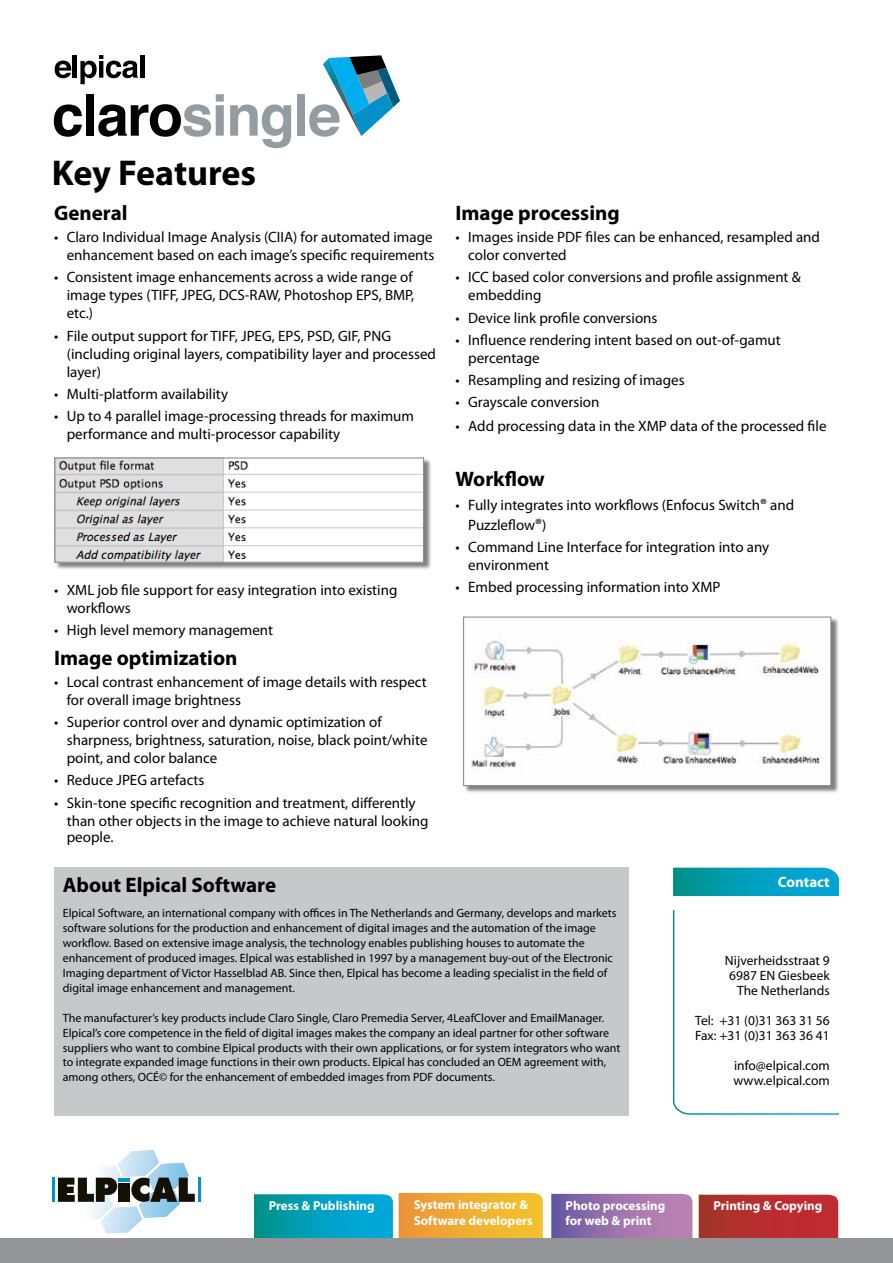
<style>
.page{position:relative;width:893px;height:1263px;background:#fff}
.page>*{position:absolute;margin:0;border:0;box-sizing:border-box;transform-origin:0 0}
.t1{font:700 36px "Myriad Pro";letter-spacing:-.005em;color:#000}
.t2{font:700 21px "Myriad Pro";color:#000}
.t3{font:15px/18px "Myriad Pro";color:#000}
.t4{font:700 15px "Myriad Pro";color:#fff}
.t5{font:13.5px/15px "Myriad Pro";color:#000}
.t6{font:700 12.9px/15.6px "Myriad Pro";color:#fff}
.t7{font:12px/15px "Myriad Pro";color:#000}
.s1{font-size:16.5px}
</style>
<div class="page">
<svg style="left:673px;top:868px;width:166px;height:28px;background:#029eb9"></svg>
<svg style="left:673px;top:910px;width:166px;height:205px"></svg>
<div style="left:54px;top:867px;width:575px;height:248px;background:#c7c8ca"></div>
<svg style="left:54px;top:104px;width:28px;height:33px"></svg>
<div style="left:86px;top:94px;width:8px;height:42px;background:#000"></div>
<svg style="left:98px;top:94px;width:126px;height:43px"></svg>
<svg style="left:230px;top:104px;width:61px;height:44px"></svg>
<div style="left:297px;top:94px;width:8px;height:42px;background:#949ca2"></div>
<svg style="left:309px;top:55px;width:91px;height:82px"></svg>
<svg style="left:55px;top:61px;width:16px;height:17px"></svg>
<hr style="left:73px;top:55px;width:4px;height:23px;background:#000">
<svg style="left:80px;top:55px;width:58px;height:29px"></svg>
<div style="left:140px;top:55px;width:5px;height:23px;background:#000"></div>
<div style="left:55px;top:458px;width:377px;height:113px;background:#000;opacity:.5"></div>
<img style="left:56px;top:459px;width:366px;height:102px">
<div style="left:54px;top:457px;width:370px;height:106px;border:1px solid #808285"></div>
<div style="left:464px;top:617px;width:375px;height:176px;background:#000;opacity:.5"></div>
<img style="left:465px;top:619px;width:364px;height:165px">
<div style="left:463px;top:617px;width:368px;height:169px;border:1px solid #808285"></div>
<svg style="left:699px;top:1195px;width:139px;height:44px;background:#b43031"></svg>
<svg style="left:551px;top:1194px;width:141px;height:45px;background:#9973ab"></svg>
<svg style="left:399px;top:1193px;width:144px;height:46px;background:#edac34"></svg>
<svg style="left:254px;top:1194px;width:139px;height:45px;background:#059fba"></svg>
<div style="left:0;top:1239px;width:893px;height:24px;background:#939598"></div>
<hr style="left:52px;top:1178px;width:3px;height:24px;background:#0093d0">
<hr style="left:198px;top:1178px;width:3px;height:24px;background:#0093d0">
<svg style="left:58px;top:1150px;width:137px;height:83px"></svg>
<h1 class="t1" style="left:52px;top:150px;width:206px">Key Features</h1>
<h2 class="t2" style="left:54px;top:199px;width:75px">General</h2>
<p class="t3" style="left:54px;top:228px;width:382px;text-align:right">• Claro Individual Image Analysis (CIIA) for automated image enhancement based on each image’s specific requirements</p>
<p class="t3" style="left:67px;top:268px;width:349px;text-align:justify;text-indent:-13px">• Consistent image enhancements across a wide range of image types (TIFF, JPEG, DCS-RAW, Photoshop EPS, BMP, etc.)</p>
<p class="t3" style="left:67px;top:326px;width:371px;text-indent:-13px">• File output support for TIFF, JPEG, EPS, PSD, GIF, PNG (including original layers, compatibility layer and processed layer)</p>
<p class="t3" style="left:54px;top:385px;width:176px">• Multi-platform availability</p>
<p class="t3" style="left:67px;top:407px;width:349px;text-indent:-13px">• Up to 4 parallel image-processing threads for maximum performance and multi-processor capability</p>
<p class="t3" style="left:67px;top:581px;width:332px;text-indent:-13px">• XML job file support for easy integration into existing workflows</p>
<p class="t3" style="left:54px;top:621px;width:221px">• High level memory management</p>
<h2 class="t2" style="left:54px;top:644px;width:185px">Image optimization</h2>
<p class="t3" style="left:67px;top:673px;width:361px;text-indent:-13px">• Local contrast enhancement of image details with respect for overall image brightness</p>
<p class="t3" style="left:67px;top:713px;width:362px;text-indent:-13px">• Superior control over and dynamic optimization of sharpness, brightness, saturation, noise, black point/white point, and color balance</p>
<p class="t3" style="left:54px;top:771px;width:152px">• Reduce JPEG artefacts</p>
<p class="t3" style="left:67px;top:793px;width:363px;text-indent:-13px">• Skin-tone specific recognition and treatment, differently than other objects in the image to achieve natural looking</p>
<p class="t3" style="left:67px;top:828px;width:48px">people.</p>
<h2 class="t2" style="left:455px;top:199px;width:166px">Image processing</h2>
<p class="t3" style="left:468px;top:228px;width:353px;text-indent:-13px">• Images inside PDF files can be enhanced, resampled and color converted</p>
<p class="t3" style="left:468px;top:268px;width:334px;text-indent:-13px">• ICC based color conversions and profile assignment &amp; embedding</p>
<p class="t3" style="left:455px;top:308px;width:203px">• Device link profile conversions</p>
<p class="t3" style="left:468px;top:331px;width:314px;text-indent:-13px">• Influence rendering intent based on out-of-gamut percentage</p>
<p class="t3" style="left:455px;top:371px;width:231px">• Resampling and resizing of images</p>
<p class="t3" style="left:455px;top:393px;width:145px">• Grayscale conversion</p>
<p class="t3" style="left:455px;top:417px;width:372px">• Add processing data in the XMP data of the processed file</p>
<h2 class="t2" style="left:455px;top:465px;width:91px">Workflow</h2>
<p class="t3" style="left:468px;top:495px;width:327px;line-height:19.8px;text-indent:-13px">• Fully integrates into workflows (Enfocus Switch<span class="s1">®</span> and<br>Puzzleflow<span class="s1">®</span>)</p>
<p class="t3" style="left:468px;top:538px;width:302px;text-indent:-13px">• Command Line Interface for integration into any environment</p>
<p class="t3" style="left:455px;top:578px;width:267px">• Embed processing information into XMP</p>
<h2 class="t2" style="left:63px;top:871px;width:215px">About Elpical Software</h2>
<p class="t7" style="left:63px;top:905px;width:555px">Elpical Software, an international company with offices in The Netherlands and Germany, develops and markets software solutions for the production and enhancement of digital images and the automation of the image workflow. Based on extensive image analysis, the technology enables publishing houses to automate the enhancement of produced images. Elpical was established in 1997 by a management buy-out of the Electronic Imaging department of Victor Hasselblad AB. Since then, Elpical has become a leading specialist in the field of digital image enhancement and management.</p>
<p class="t7" style="left:63px;top:1010px;width:559px">The manufacturer’s key products include Claro Single, Claro Premedia Server, 4LeafClover and EmailManager.<br>Elpical’s core competence in the field of digital images makes the company an ideal partner for other software suppliers who want to combine Elpical products with their own applications, or for system integrators who want to integrate expanded image functions in their own products. Elpical has concluded an OEM agreement with, among others, OCÉ© for the enhancement of embedded images from PDF documents.</p>
<p class="t4" style="left:778px;top:872px;width:53px">Contact</p>
<p class="t5" style="left:725px;top:952px;width:106px;text-align:right">Nijverheidsstraat 9<br>6987 EN Giesbeek<br>The Netherlands</p>
<p class="t5" style="left:695px;top:1012px;width:136px">Tel: +31 (0)31 363 31 56<br>Fax: +31 (0)31 363 36 41</p>
<p class="t5" style="left:733px;top:1057px;width:98px">info@elpical.com www.elpical.com</p>
<p class="t6" style="left:269px;top:1197px;width:108px">Press &amp; Publishing</p>
<p class="t6" style="left:414px;top:1196px;width:121px">System integrator &amp;<br>Software developers</p>
<p class="t6" style="left:565px;top:1197px;width:101px">Photo processing for web &amp; print</p>
<p class="t6" style="left:713px;top:1197px;width:110px">Printing &amp; Copying</p>
</div>
